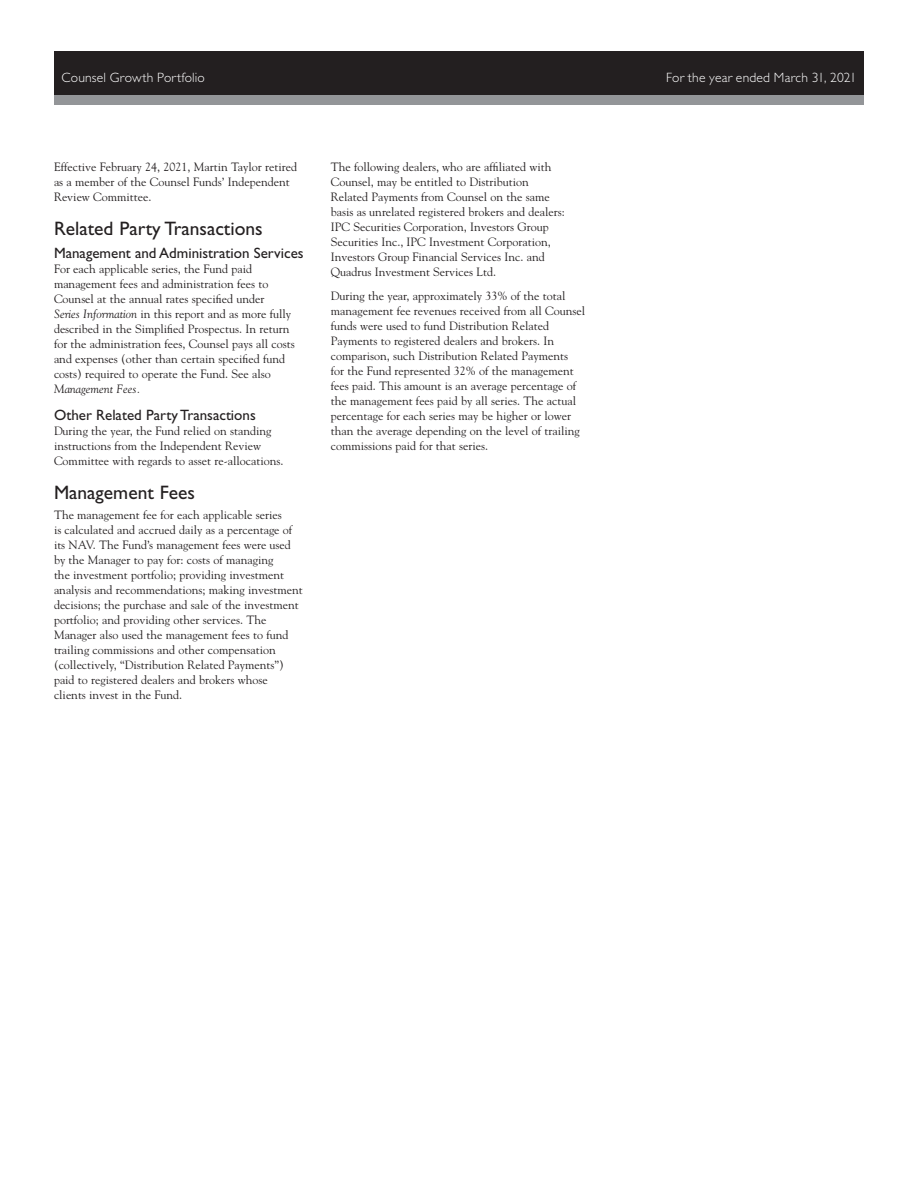
<style>
.page{position:relative;width:918px;height:1188px;background:#fff}
.page>*{position:absolute;margin:0;border:0;box-sizing:border-box;transform-origin:0 0}
.Subhead_Bold{font:19.5px "Gill Sans Std";color:#231f20}
._2nd_Subhead{font:15px "Gill Sans Std";color:#231f20}
.t1{font:300 13.5px "Gill Sans Std";letter-spacing:.015em;color:#fff}
.Body_Copy{font:12px/15px "Goudy Std";color:#231f20}
.s1{font-style:italic}
</style>
<div class="page">
<div style="left:54px;top:51px;width:810px;height:52px;background:#231f20"></div>
<div style="left:54px;top:95px;width:810px;height:10px;background:#939598"></div>
<p class="t1" style="left:62px;top:70px;width:145px">Counsel Growth Portfolio</p>
<p class="t1" style="left:666px;top:70px;width:192px">For the year ended March 31, 2021</p>
<p class="Body_Copy" style="left:54px;top:159px;width:245px">Effective February 24, 2021, Martin Taylor retired as a member of the Counsel Funds’ Independent<br>Review Committee.</p>
<p class="Subhead_Bold" style="left:54px;top:218px;width:210px">Related Party Transactions</p>
<p class="_2nd_Subhead" style="left:54px;top:244px;width:251px">Management and Administration Services</p>
<p class="Body_Copy" style="left:54px;top:261px;width:242px">For each applicable series, the Fund paid management fees and administration fees to Counsel at the annual rates specified under<br><span class="s1">Series Information</span> in this report and as more fully described in the Simplified Prospectus. In return for the administration fees, Counsel pays all costs and expenses (other than certain specified fund costs) required to operate the Fund. See also <span class="s1">Management Fees.</span></p>
<p class="_2nd_Subhead" style="left:54px;top:406px;width:203px">Other Related Party Transactions</p>
<p class="Body_Copy" style="left:54px;top:423px;width:231px">During the year, the Fund relied on standing instructions from the Independent Review<br>Committee with regards to asset re-allocations.</p>
<p class="Subhead_Bold" style="left:54px;top:482px;width:142px">Management Fees</p>
<p class="Body_Copy" style="left:54px;top:507px;width:250px">The management fee for each applicable series<br>is calculated and accrued daily as a percentage of its NAV. The Fund’s management fees were used by the Manager to pay for: costs of managing<br>the investment portfolio; providing investment analysis and recommendations; making investment decisions; the purchase and sale of the investment portfolio; and providing other services. The Manager also used the management fees to fund trailing commissions and other compensation (collectively, “Distribution Related Payments”) paid to registered dealers and brokers whose<br>clients invest in the Fund.</p>
<p class="Body_Copy" style="left:331px;top:159px;width:236px">The following dealers, who are affiliated with Counsel, may be entitled to Distribution Related Payments from Counsel on the same basis as unrelated registered brokers and dealers:<br>IPC Securities Corporation, Investors Group Securities Inc., IPC Investment Corporation, Investors Group Financial Services Inc. and Quadrus Investment Services Ltd.</p>
<p class="Body_Copy" style="left:331px;top:288px;width:256px">During the year, approximately 33% of the total management fee revenues received from all Counsel funds were used to fund Distribution Related Payments to registered dealers and brokers. In comparison, such Distribution Related Payments<br>for the Fund represented 32% of the management fees paid. This amount is an average percentage of the management fees paid by all series. The actual percentage for each series may be higher or lower than the average depending on the level of trailing commissions paid for that series.</p>
</div>
